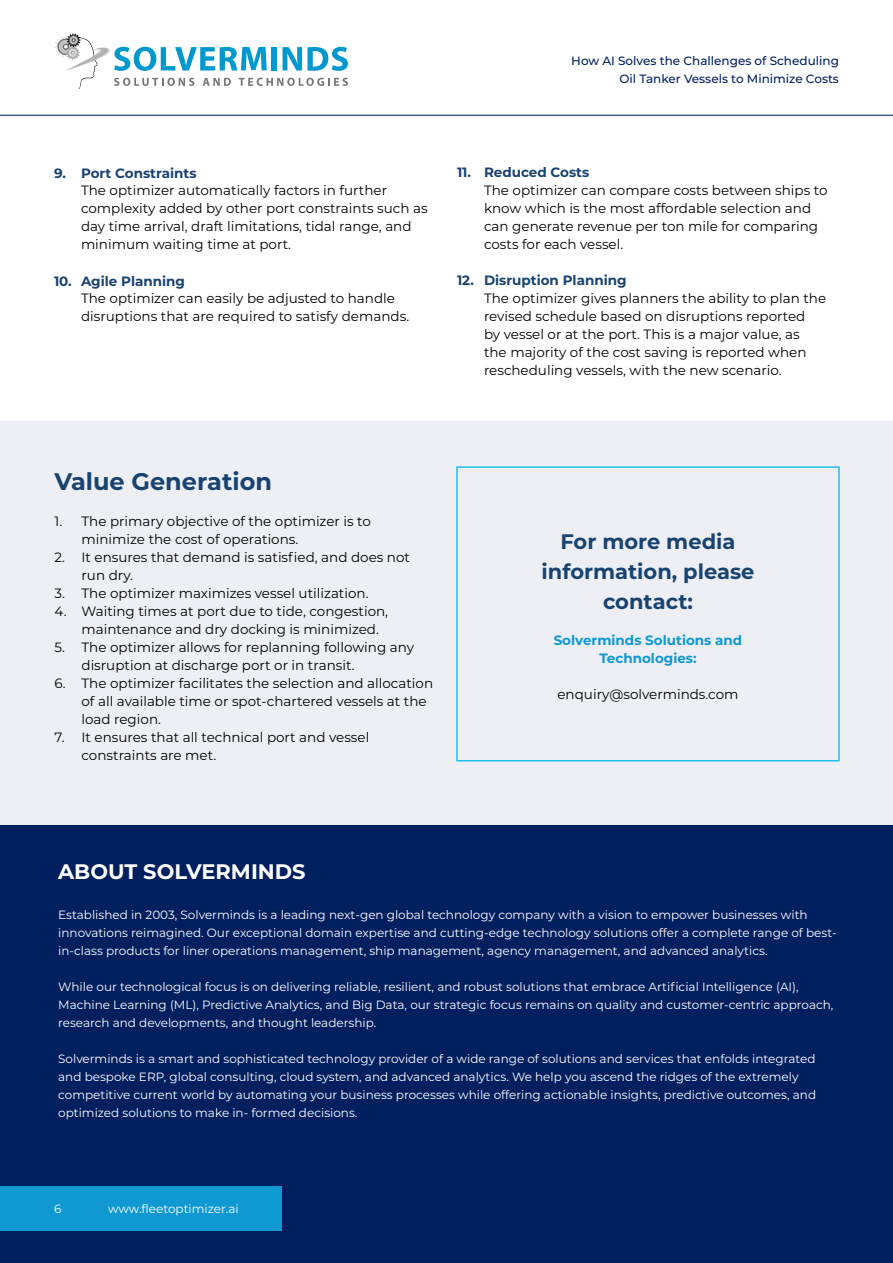
<style>
.page{position:relative;width:893px;height:1263px;background:#fff}
.page>*{position:absolute;margin:0;border:0;box-sizing:border-box;transform-origin:0 0}
.t1{font:700 24px "Montserrat";color:#184371}
.t2{font:700 21px/30px "Montserrat";color:#184371;text-align:center}
.t3{font:700 21px "Montserrat";color:#fff}
.t4{font:13.5px/18px "Montserrat";color:#000}
.t5{font:700 13.5px "Montserrat";color:#184371}
.t6{font:700 13.5px/18px "Montserrat";color:#0f98d1;text-align:center}
.t7{font:12px/18px "Montserrat";color:#fff}
.t8{font:500 12px/18px "Montserrat";color:#001f5f;text-align:right}
</style>
<div class="page">
<hr style="left:0;top:115px;width:893px;height:1px;background:#465e8a">
<svg style="left:55px;top:33px;width:293px;height:56px"></svg>
<div style="left:0;top:824px;width:893px;height:439px;background:#001f5f"></div>
<div style="left:0;top:421px;width:893px;height:403px;background:#edeff4"></div>
<div style="left:456px;top:466px;width:384px;height:295px;border:2px solid #1ec1ea"></div>
<div style="left:0;top:1186px;width:282px;height:44px;background:#0f98d1"></div>
<p class="t8" style="left:571px;top:52px;width:269px">How AI Solves the Challenges of Scheduling<br>Oil Tanker Vessels to Minimize Costs</p>
<p class="t5" style="left:54px;top:163px;width:144px">9. Port Constraints</p>
<p class="t4" style="left:81px;top:181px;width:348px">The optimizer automatically factors in further complexity added by other port constraints such as day time arrival, draft limitations, tidal range, and minimum waiting time at port.</p>
<p class="t5" style="left:54px;top:271px;width:133px">10. Agile Planning</p>
<p class="t4" style="left:81px;top:289px;width:330px">The optimizer can easily be adjusted to handle disruptions that are required to satisfy demands.</p>
<p class="t5" style="left:457px;top:163px;width:134px">11. Reduced Costs</p>
<p class="t4" style="left:484px;top:181px;width:345px">The optimizer can compare costs between ships to know which is the most affordable selection and can generate revenue per ton mile for comparing costs for each vessel.</p>
<p class="t5" style="left:457px;top:271px;width:171px">12. Disruption Planning</p>
<p class="t4" style="left:484px;top:289px;width:344px">The optimizer gives planners the ability to plan the revised schedule based on disruptions reported<br>by vessel or at the port. This is a major value, as<br>the majority of the cost saving is reported when rescheduling vessels, with the new scenario.</p>
<h1 class="t1" style="left:55px;top:464px;width:219px">Value Generation</h1>
<p class="t4" style="left:82px;top:512px;width:291px;text-indent:-27px">1. The primary objective of the optimizer is to minimize the cost of operations.</p>
<p class="t4" style="left:82px;top:548px;width:330px;text-indent:-27px">2. It ensures that demand is satisfied, and does not run dry.</p>
<p class="t4" style="left:55px;top:584px;width:316px">3. The optimizer maximizes vessel utilization.</p>
<p class="t4" style="left:82px;top:602px;width:308px;text-indent:-27px">4. Waiting times at port due to tide, congestion, maintenance and dry docking is minimized.</p>
<p class="t4" style="left:82px;top:638px;width:334px;text-indent:-27px">5. The optimizer allows for replanning following any disruption at discharge port or in transit.</p>
<p class="t4" style="left:82px;top:674px;width:353px;text-indent:-27px">6. The optimizer facilitates the selection and allocation of all available time or spot-chartered vessels at the load region.</p>
<p class="t4" style="left:82px;top:728px;width:289px;text-indent:-27px">7. It ensures that all technical port and vessel constraints are met.</p>
<h2 class="t2" style="left:542px;top:526px;width:214px">For more media information, please contact:</h2>
<p class="t6" style="left:554px;top:631px;width:190px">Solverminds Solutions and<br>Technologies:</p>
<p class="t4" style="left:557px;top:685px;width:183px">enquiry@solverminds.com</p>
<h2 class="t3" style="left:58px;top:856px;width:249px">ABOUT SOLVERMINDS</h2>
<p class="t7" style="left:58px;top:905px;width:780px">Established in 2003, Solverminds is a leading next-gen global technology company with a vision to empower businesses with innovations reimagined. Our exceptional domain expertise and cutting-edge technology solutions offer a complete range of best&shy;in-class products for liner operations management, ship management, agency management, and advanced analytics.</p>
<p class="t7" style="left:58px;top:977px;width:777px">While our technological focus is on delivering reliable, resilient, and robust solutions that embrace Artificial Intelligence (AI),<br>Machine Learning (ML), Predictive Analytics, and Big Data, our strategic focus remains on quality and customer-centric approach, research and developments, and thought leadership.</p>
<p class="t7" style="left:58px;top:1049px;width:759px">Solverminds is a smart and sophisticated technology provider of a wide range of solutions and services that enfolds integrated and bespoke ERP, global consulting, cloud system, and advanced analytics. We help you ascend the ridges of the extremely competitive current world by automating your business processes while offering actionable insights, predictive outcomes, and optimized solutions to make in- formed decisions.</p>
<p class="t7" style="left:54px;top:1199px;width:9px">6</p>
<p class="t7" style="left:108px;top:1199px;width:132px">www.fleetoptimizer.ai</p>
</div>
